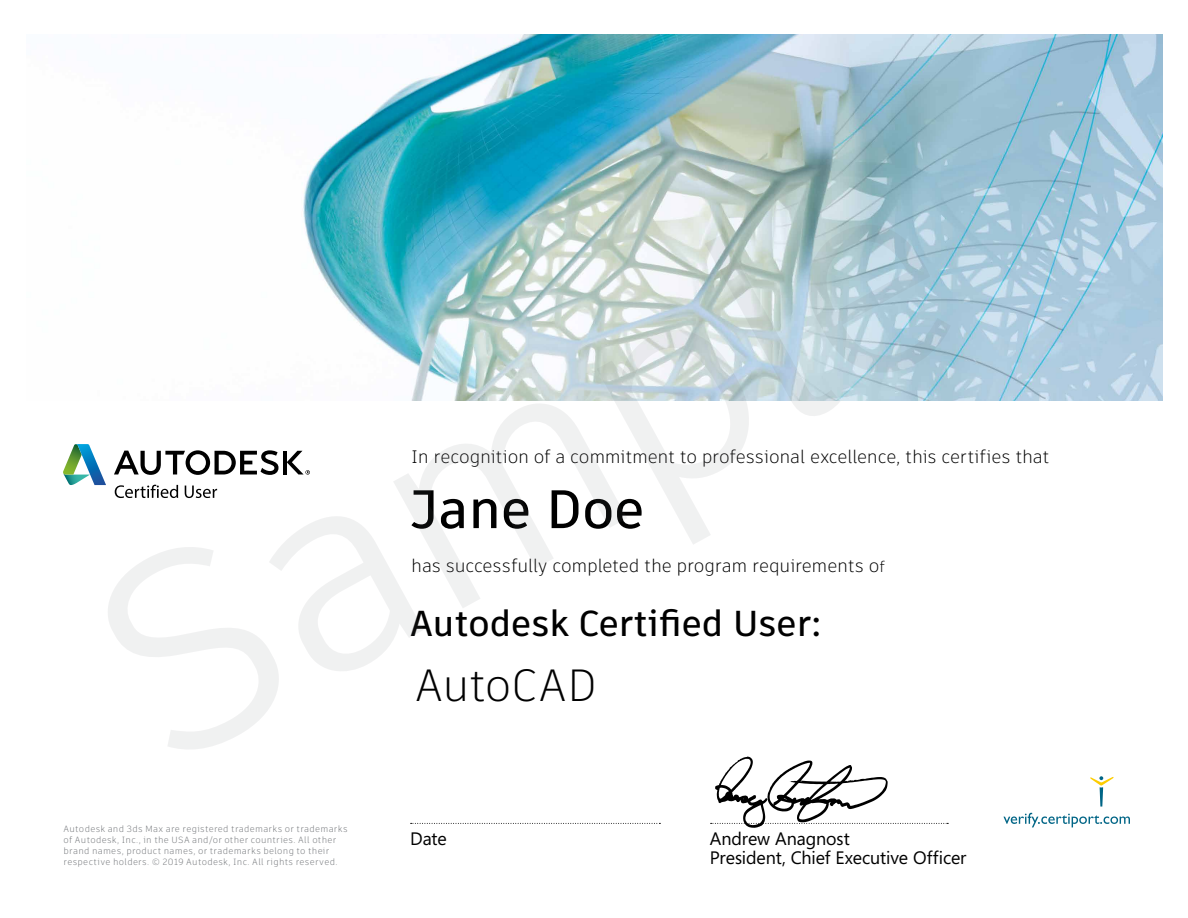
<style>
.page{position:relative;width:1188px;height:918px;background:#fff}
.page>*{position:absolute;margin:0;border:0;box-sizing:border-box;transform-origin:0 0}
.t1{font:500 54px "Artifakt Element";color:#000}
.t2{font:300 45px "Artifakt Element";letter-spacing:-.01em;color:#000}
.t3{font:500 36px "Artifakt Element";color:#000}
.t4{font:300 18px "Artifakt Element";letter-spacing:-.015em;color:#000}
.t5{font:18px/19.5px "Segoe";letter-spacing:-.005em;color:#000}
.t6{font:300 9px/10.8px "Artifakt Element";letter-spacing:.03em;color:#6f7276}
.s1{font-size:15px}
</style>
<div class="page">
<img style="left:303px;top:34px;width:859px;height:367px">
<svg style="left:63px;top:444px;width:43px;height:41px"></svg>
<hr style="left:283px;top:451px;width:4px;height:23px;background:#000">
<svg style="left:114px;top:450px;width:165px;height:25px"></svg>
<svg style="left:287px;top:451px;width:23px;height:23px"></svg>
<svg style="left:115px;top:485px;width:102px;height:13px"></svg>
<svg style="left:411px;top:823px;width:249px;height:1px"></svg>
<svg style="left:711px;top:757px;width:237px;height:71px"></svg>
<svg style="left:1090px;top:776px;width:24px;height:31px"></svg>
<svg style="left:1003px;top:813px;width:127px;height:14px"></svg>
<p class="t6" style="left:64px;top:824px;width:286px">Autodesk and 3ds Max are registered trademarks or trademarks of Autodesk, Inc., in the USA and/or other countries. All other brand names, product names, or trademarks belong to their respective holders. © 2019 Autodesk, Inc. All rights reserved.</p>
<h3 class="t4" style="left:411px;top:445px;width:640px">In recognition of a commitment to professional excellence, this certifies that</h3>
<h1 class="t1" style="left:410px;top:471px;width:236px">Jane Doe</h1>
<h3 class="t4" style="left:411px;top:553px;width:475px">has successfully completed the program requirements o<span class="s1">f</span></h3>
<h3 class="t3" style="left:410px;top:598px;width:412px">Autodesk Certified User:</h3>
<h2 class="t2" style="left:415px;top:654px;width:184px">AutoCAD</h2>
<h3 class="t5" style="left:410px;top:828px;width:38px">Date</h3>
<h3 class="t5" style="left:710px;top:828px;width:258px">Andrew Anagnost<br>President, Chief Executive Officer</h3>
</div>
